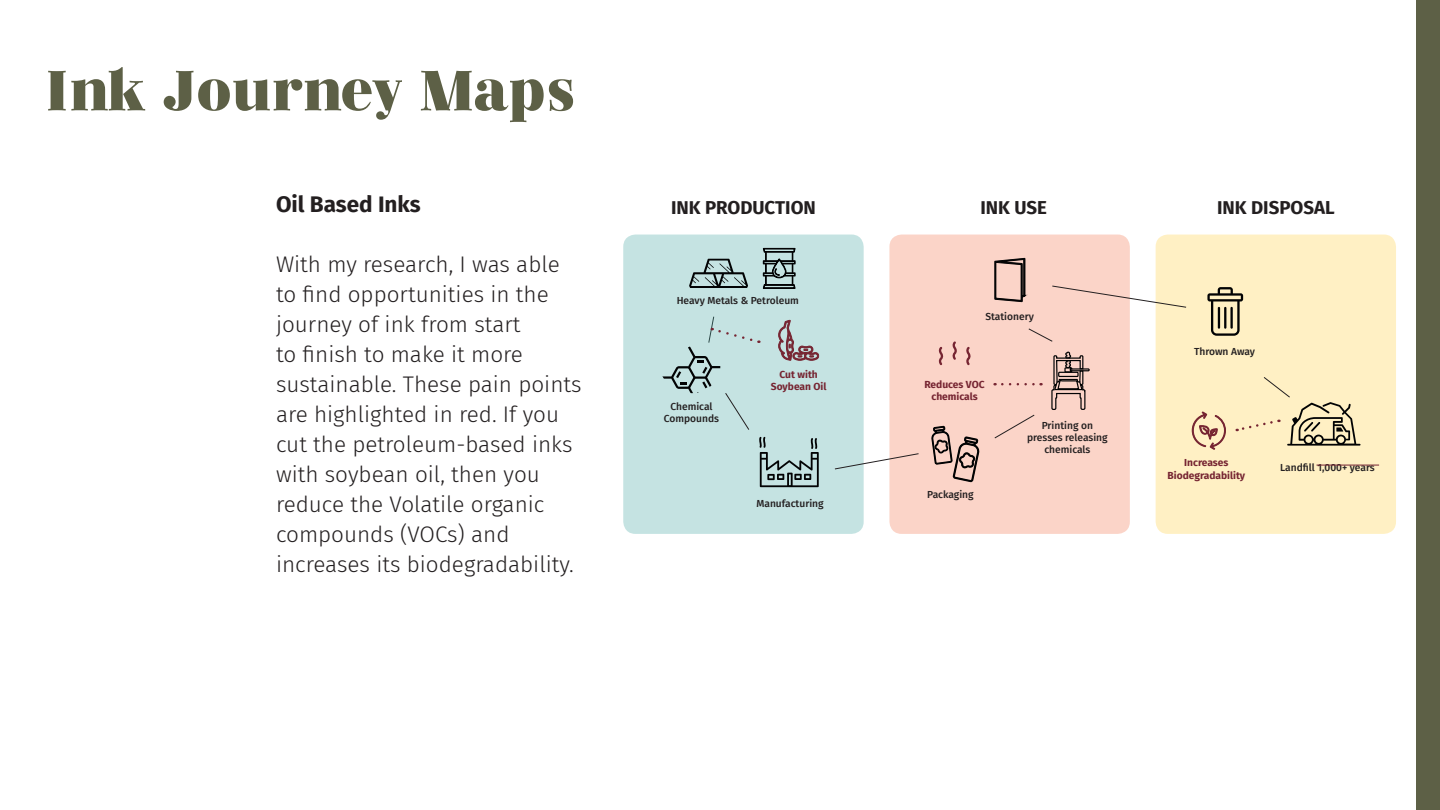
<style>
.page{position:relative;width:1440px;height:810px;background:#fff}
.page>*{position:absolute;margin:0;border:0;box-sizing:border-box;transform-origin:0 0}
.t1{font:700 60px "Regattia";color:#5d6046}
.t2{font:300 22.5px/30px "Fira Sans";color:#231f20}
.t3{font:700 22.5px "Fira Sans";color:#231f20}
.t4{font:700 18.62px "Fira Sans";color:#231f20}
.t5{font:500 10.25px/12.2px "Fira Sans";color:#231f20;text-align:center}
.t6{font:700 10.25px/12.2px "Fira Sans";color:#762532;text-align:center}
</style>
<div class="page">
<div style="left:623px;top:235px;width:241px;height:299px;background:#c5e3e2;border-radius:12px"></div>
<div style="left:1156px;top:235px;width:240px;height:299px;background:#fff0c4;border-radius:12px"></div>
<div style="left:889px;top:235px;width:241px;height:299px;background:#fbd4c8;border-radius:12px"></div>
<svg style="left:689px;top:258px;width:59px;height:30px"></svg>
<svg style="left:759px;top:437px;width:60px;height:50px"></svg>
<svg style="left:662px;top:316px;width:97px;height:114px"></svg>
<svg style="left:778px;top:320px;width:41px;height:41px"></svg>
<svg style="left:931px;top:425px;width:49px;height:58px"></svg>
<div style="left:1070px;top:368px;width:20px;height:3px;border:1px solid #020304"></div>
<svg style="left:1051px;top:351px;width:35px;height:59px"></svg>
<svg style="left:1207px;top:287px;width:36px;height:49px"></svg>
<hr style="left:1224px;top:307px;width:2px;height:22px;background:#020304">
<hr style="left:1230px;top:307px;width:3px;height:22px;background:#020304">
<hr style="left:1218px;top:307px;width:2px;height:22px;background:#020304">
<svg style="left:834px;top:453px;width:85px;height:17px"></svg>
<svg style="left:1052px;top:285px;width:135px;height:23px"></svg>
<svg style="left:994px;top:414px;width:41px;height:25px"></svg>
<svg style="left:1028px;top:328px;width:25px;height:14px"></svg>
<svg style="left:938px;top:347px;width:6px;height:18px"></svg>
<svg style="left:952px;top:341px;width:5px;height:19px"></svg>
<svg style="left:966px;top:347px;width:5px;height:18px"></svg>
<svg style="left:1192px;top:411px;width:34px;height:39px"></svg>
<svg style="left:1002px;top:383px;width:40px;height:2px"></svg>
<hr style="left:1316px;top:465px;width:63px;height:1px;background:#762532">
<svg style="left:763px;top:248px;width:33px;height:41px"></svg>
<svg style="left:994px;top:258px;width:32px;height:44px"></svg>
<svg style="left:1237px;top:377px;width:124px;height:69px"></svg>
<div style="left:1416px;top:0;width:24px;height:810px;background:#5d6046"></div>
<p class="t1" style="left:45px;top:43px;width:532px">Ink Journey Maps</p>
<p class="t3" style="left:276px;top:185px;width:146px">Oil Based Inks</p>
<p class="t4" style="left:671px;top:191px;width:146px">INK PRODUCTION</p>
<p class="t4" style="left:980px;top:191px;width:68px">INK USE</p>
<p class="t4" style="left:1217px;top:191px;width:119px">INK DISPOSAL</p>
<p class="t2" style="left:276px;top:249px;width:307px">With my research, I was able to find opportunities in the journey of ink from start<br>to finish to make it more sustainable. These pain points are highlighted in red. If you cut the petroleum-based inks with soybean oil, then you reduce the Volatile organic compounds (VOCs) and increases its biodegradability.</p>
<p class="t5" style="left:677px;top:294px;width:124px">Heavy Metals &amp; Petroleum</p>
<p class="t5" style="left:670px;top:400px;width:44px">Chemical</p>
<p class="t5" style="left:664px;top:412px;width:57px">Compounds</p>
<p class="t6" style="left:780px;top:367px;width:40px">Cut with</p>
<p class="t6" style="left:771px;top:380px;width:57px">Soybean Oil</p>
<p class="t5" style="left:756px;top:497px;width:69px">Manufacturing</p>
<p class="t5" style="left:985px;top:310px;width:50px">Stationery</p>
<p class="t6" style="left:924px;top:377px;width:62px">Reduces VOC chemicals</p>
<p class="t5" style="left:927px;top:488px;width:48px">Packaging</p>
<p class="t5" style="left:1027px;top:419px;width:82px">Printing on presses releasing chemicals</p>
<p class="t5" style="left:1194px;top:345px;width:62px">Thrown Away</p>
<p class="t6" style="left:1184px;top:456px;width:46px">Increases</p>
<p class="t6" style="left:1168px;top:468px;width:79px">Biodegradability</p>
<p class="t5" style="left:1280px;top:460px;width:96px">Landfill 1,000+ years</p>
</div>
